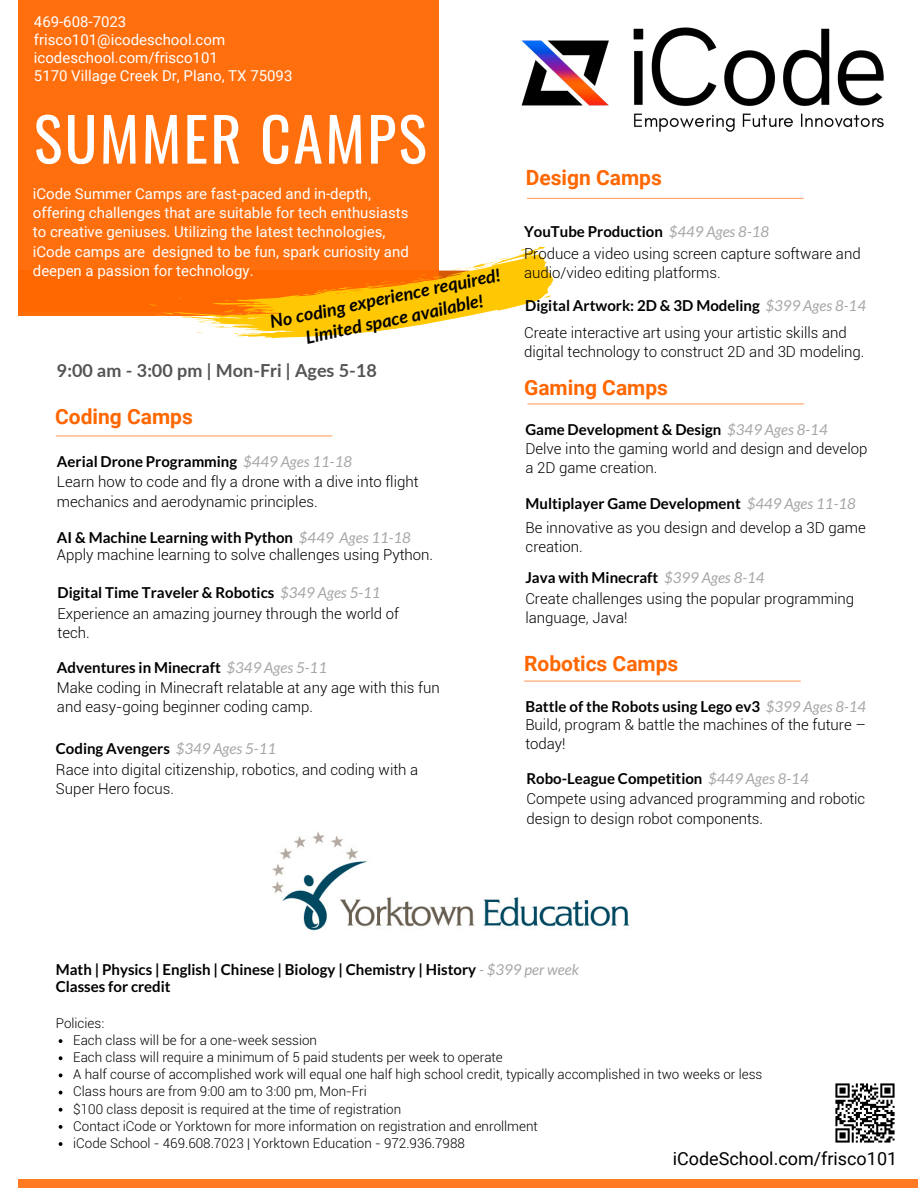
<style>
.page{position:relative;width:918px;height:1188px;background:#fff}
.page>*{position:absolute;margin:0;border:0;box-sizing:border-box;transform-origin:0 0}
.t1{font:60px "Oswald";letter-spacing:.04em;color:#fff}
.t2{font:700 21px "Roboto";color:#ff6700}
.t3{font:italic 700 18px "Lato";color:#000}
.t4{font:700 18px "Lato";color:#545454}
.t5{font:18px "Roboto";color:#000}
.t6{font:300 15px/19.2px "Roboto";color:#000}
.t7{font:700 15px/17.1px "Lato";color:#000}
.t8{font:15px/19.2px "Roboto";color:#fff}
.t9{font:300 13.5px/17.1px "Roboto";color:#000}
.s1{font-weight:400;font-style:italic;color:#a6a6a6}
</style>
<div class="page">
<div style="left:19px;top:0;width:420px;height:312px;background:#ff6f0e"></div>
<svg style="left:524px;top:681px;width:277px;height:1px"></svg>
<svg style="left:527px;top:198px;width:277px;height:1px"></svg>
<svg style="left:56px;top:436px;width:276px;height:1px"></svg>
<svg style="left:528px;top:404px;width:276px;height:1px"></svg>
<div style="left:19px;top:271px;width:420px;height:45px;background:#ff6700"></div>
<div style="left:19px;top:1179px;width:899px;height:9px;background:#ff7a20"></div>
<svg style="left:147px;top:246px;width:407px;height:93px"></svg>
<img style="left:521px;top:27px;width:363px;height:105px">
<img style="left:835px;top:1083px;width:60px;height:60px">
<svg style="left:59px;top:1039px;width:3px;height:4px"></svg>
<svg style="left:59px;top:1056px;width:3px;height:4px"></svg>
<svg style="left:59px;top:1108px;width:3px;height:4px"></svg>
<svg style="left:59px;top:1125px;width:3px;height:4px"></svg>
<svg style="left:59px;top:1142px;width:3px;height:4px"></svg>
<img style="left:272px;top:832px;width:357px;height:99px">
<p class="t8" style="left:34px;top:13px;width:260px;line-height:18px">469-608-7023 frisco101@icodeschool.com icodeschool.com/frisco101<br>5170 Village Creek Dr, Plano, TX 75093</p>
<h1 class="t1" style="left:34px;top:92px;width:394px">SUMMER CAMPS</h1>
<p class="t8" style="left:33px;top:184px;width:377px">iCode Summer Camps are fast-paced and in-depth, offering challenges that are suitable for tech enthusiasts to creative geniuses. Utilizing the latest technologies, iCode camps are designed to be fun, spark curiosity and deepen a passion for technology.</p>
<p class="t3" style="left:304px;top:327px;width:183px;rotate:-12deg">Limited space available!</p>
<p class="t3" style="left:268px;top:312px;width:236px;rotate:-12deg">No coding experience required!</p>
<p class="t4" style="left:57px;top:359px;width:321px">9:00 am - 3:00 pm | Mon-Fri | Ages 5-18</p>
<h2 class="t2" style="left:55px;top:405px;width:139px">Coding Camps</h2>
<p class="t7" style="left:57px;top:452px;width:297px">Aerial Drone Programming <span class="s1">$449 Ages 11-18</span></p>
<p class="t6" style="left:57px;top:473px;width:363px">Learn how to code and fly a drone with a dive into flight mechanics and aerodynamic principles.</p>
<p class="t7" style="left:57px;top:529px;width:356px">AI &amp; Machine Learning with Python <span class="s1">$449 Ages 11-18</span></p>
<p class="t6" style="left:57px;top:545px;width:378px">Apply machine learning to solve challenges using Python.</p>
<p class="t7" style="left:58px;top:584px;width:325px">Digital Time Traveler &amp; Robotics <span class="s1">$349 Ages 5-11</span></p>
<p class="t6" style="left:58px;top:604px;width:343px">Experience an amazing journey through the world of tech.</p>
<p class="t7" style="left:57px;top:659px;width:272px">Adventures in Minecraft <span class="s1">$349 Ages 5-11</span></p>
<p class="t6" style="left:57px;top:678px;width:384px">Make coding in Minecraft relatable at any age with this fun and easy-going beginner coding camp.</p>
<p class="t7" style="left:56px;top:740px;width:222px">Coding Avengers <span class="s1">$349 Ages 5-11</span></p>
<p class="t6" style="left:56px;top:760px;width:364px">Race into digital citizenship, robotics, and coding with a<br>Super Hero focus.</p>
<h2 class="t2" style="left:526px;top:166px;width:138px">Design Camps</h2>
<p class="t7" style="left:524px;top:222px;width:247px">YouTube Production <span class="s1">$449 Ages 8-18</span></p>
<p class="t6" style="left:524px;top:244px;width:338px">Produce a video using screen capture software and audio/video editing platforms.</p>
<p class="t7" style="left:525px;top:297px;width:342px">Digital Artwork: 2D &amp; 3D Modeling <span class="s1">$399 Ages 8-14</span></p>
<p class="t6" style="left:524px;top:324px;width:342px">Create interactive art using your artistic skills and digital technology to construct 2D and 3D modeling.</p>
<h2 class="t2" style="left:524px;top:375px;width:145px">Gaming Camps</h2>
<p class="t7" style="left:525px;top:420px;width:304px">Game Development &amp; Design <span class="s1">$349 Ages 8-14</span></p>
<p class="t6" style="left:525px;top:439px;width:344px">Delve into the gaming world and design and develop a 2D game creation.</p>
<p class="t7" style="left:526px;top:494px;width:332px">Multiplayer Game Development <span class="s1">$449 Ages 11-18</span></p>
<p class="t6" style="left:526px;top:518px;width:342px">Be innovative as you design and develop a 3D game creation.</p>
<p class="t7" style="left:525px;top:569px;width:241px">Java with Minecraft <span class="s1">$399 Ages 8-14</span></p>
<p class="t6" style="left:525px;top:589px;width:330px">Create challenges using the popular programming language, Java!</p>
<h2 class="t2" style="left:524px;top:651px;width:156px">Robotics Camps</h2>
<p class="t7" style="left:525px;top:698px;width:342px">Battle of the Robots using Lego ev3 <span class="s1">$399 Ages 8-14</span></p>
<p class="t6" style="left:525px;top:715px;width:342px">Build, program &amp; battle the machines of the future – today!</p>
<p class="t7" style="left:526px;top:769px;width:284px">Robo-League Competition <span class="s1">$449 Ages 8-14</span></p>
<p class="t6" style="left:526px;top:790px;width:340px">Compete using advanced programming and robotic design to design robot components.</p>
<p class="t7" style="left:56px;top:961px;width:525px">Math | Physics | English | Chinese | Biology | Chemistry | History <span class="s1">- $399 per week<br></span>Classes for credit</p>
<p class="t9" style="left:56px;top:1015px;width:50px">Policies:</p>
<p class="t9" style="left:73px;top:1032px;width:691px">Each class will be for a one-week session<br>Each class will require a minimum of 5 paid students per week to operate<br>A half course of accomplished work will equal one half high school credit, typically accomplished in two weeks or less Class hours are from 9:00 am to 3:00 pm, Mon-Fri<br>$100 class deposit is required at the time of registration<br>Contact iCode or Yorktown for more information on registration and enrollment<br>iCode School - 469.608.7023 | Yorktown Education - 972.936.7988</p>
<p class="t5" style="left:673px;top:1148px;width:226px">iCodeSchool.com/frisco101</p>
</div>
